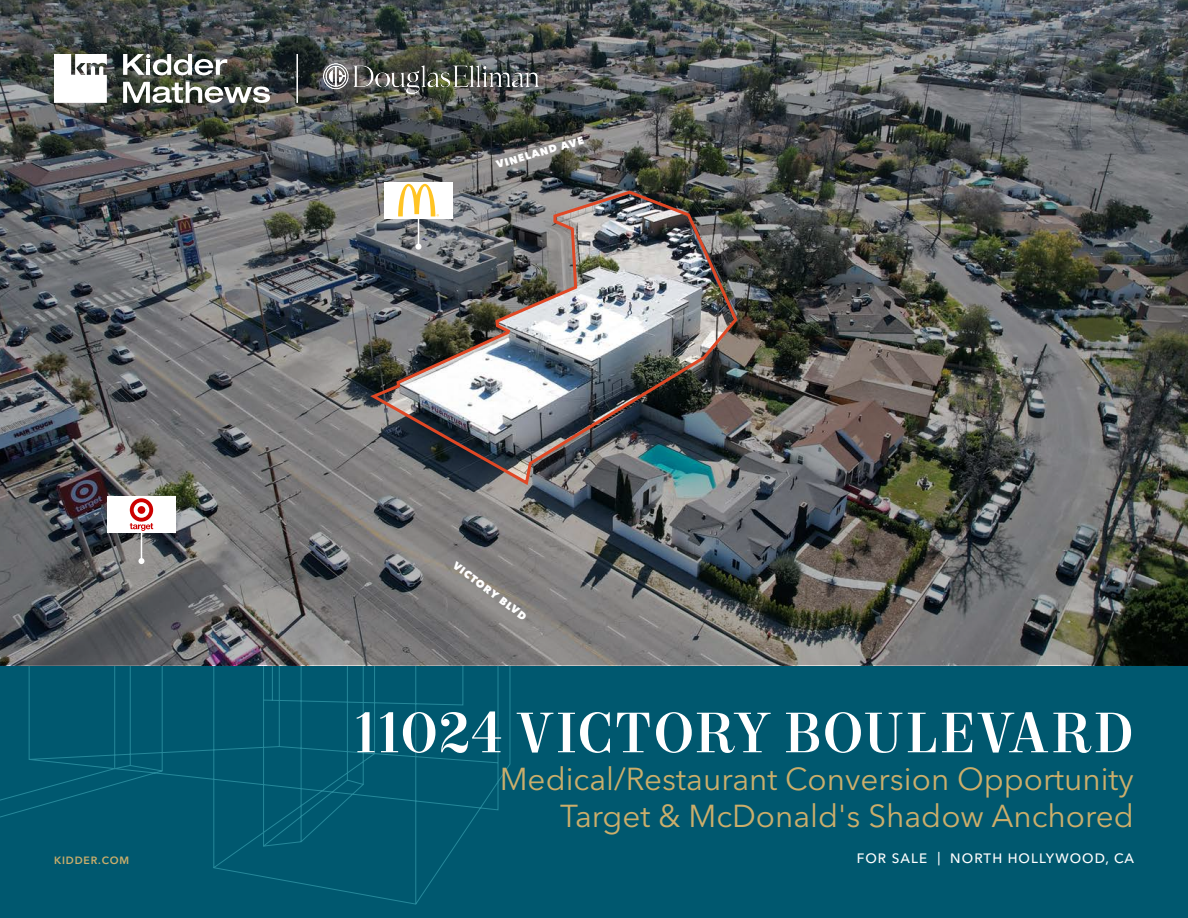
<style>
.page{position:relative;width:1188px;height:918px;background:#fff}
.page>*{position:absolute;margin:0;border:0;box-sizing:border-box;transform-origin:0 0}
.Headline_-_Large_-_A{font:500 57px "Mort Modern 09";letter-spacing:.015em;color:#fff}
.Headline_-_Large_-_A-2{font:31.5px/37.5px "Avenir Next LT Pro";color:#cbae6b;text-align:right}
.Headline_-_Large_-_A-3{font:500 13.5px "Avenir Next LT Pro";letter-spacing:.08em;color:#fff}
.Street_Names_-_Aeria{font:800 10.5px "Avenir Next LT Pro";color:#fff}
.t1{font:600 10.5px "Avenir Next LT Pro";letter-spacing:.08em;color:#cbae6b}
</style>
<div class="page">
<div style="left:0;top:665px;width:1188px;height:253px;background:#00586f"></div>
<svg style="left:0;top:665px;width:511px;height:240px"></svg>
<img style="left:0;top:0;width:1188px;height:665px">
<img style="left:370px;top:189px;width:369px;height:298px">
<hr style="left:418px;top:197px;width:1px;height:50px;background:#fff">
<svg style="left:416px;top:244px;width:6px;height:6px"></svg>
<hr style="left:141px;top:512px;width:1px;height:49px;background:#fff">
<svg style="left:138px;top:558px;width:6px;height:6px"></svg>
<div style="left:384px;top:182px;width:69px;height:36px;background:#fff"></div>
<svg style="left:398px;top:184px;width:41px;height:32px"></svg>
<div style="left:107px;top:496px;width:69px;height:37px;background:#fff"></div>
<svg style="left:130px;top:498px;width:23px;height:33px"></svg>
<hr style="left:296px;top:54px;width:2px;height:49px;background:#fff">
<img style="left:323px;top:63px;width:217px;height:31px">
<svg style="left:123px;top:81px;width:147px;height:22px"></svg>
<svg style="left:123px;top:54px;width:104px;height:21px"></svg>
<svg style="left:54px;top:54px;width:53px;height:49px"></svg>
<p class="t1" style="left:54px;top:854px;width:77px">KIDDER.COM</p>
<p class="Street_Names_-_Aeria" style="left:495px;top:159px;width:92px;rotate:-16deg">VINELAND AVE</p>
<p class="Street_Names_-_Aeria" style="left:458px;top:559px;width:91px;rotate:37deg">VICTORY BLVD</p>
<p class="Headline_-_Large_-_A" style="left:355px;top:697px;width:781px">11024 VICTORY BOULEVARD</p>
<p class="Headline_-_Large_-_A-2" style="left:500px;top:760px;width:636px">Medical/Restaurant Conversion Opportunity<br>Target &amp; McDonald's Shadow Anchored</p>
<p class="Headline_-_Large_-_A-3" style="left:857px;top:850px;width:279px">FOR SALE | NORTH HOLLYWOOD, CA</p>
</div>
